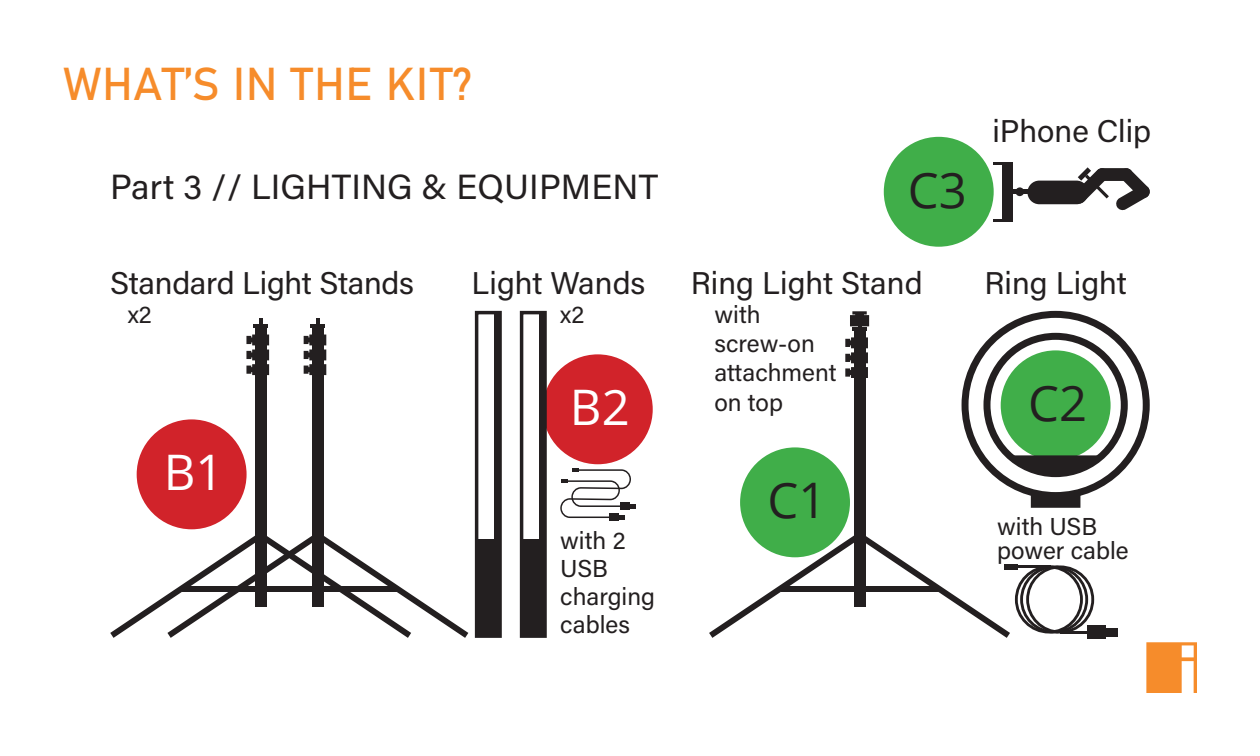
<style>
.page{position:relative;width:1260px;height:756px;background:#fff}
.page>*{position:absolute;margin:0;border:0;box-sizing:border-box;transform-origin:0 0}
.t1{font:49px "Open Sans";color:#231f20}
.t2{font:49px "Open Sans";color:#fff}
.t3{font:45.5px "Bahnschrift";letter-spacing:.01em;color:#f68c2b}
.t4{font:35px "Acumin Variable Concept";color:#231f20}
.t5{font:31.5px "Acumin Variable Concept";color:#231f20}
.t6{font:24.5px/29.4px "Acumin Variable Concept";color:#231f20}
</style>
<div class="page">
<div style="left:312px;top:326px;width:12px;height:281px;background:#231f20"></div>
<hr style="left:316px;top:319px;width:4px;height:10px;background:#231f20">
<hr style="left:311px;top:325px;width:14px;height:3px;background:#231f20">
<svg style="left:304px;top:335px;width:22px;height:40px"></svg>
<div style="left:543px;top:354px;width:110px;height:110px;background:#d1232a;border-radius:50%"></div>
<div style="left:255px;top:326px;width:12px;height:281px;background:#231f20"></div>
<svg style="left:259px;top:319px;width:3px;height:6px"></svg>
<hr style="left:253px;top:325px;width:15px;height:3px;background:#231f20">
<svg style="left:246px;top:335px;width:23px;height:40px"></svg>
<svg style="left:110px;top:535px;width:358px;height:103px"></svg>
<div style="left:854px;top:329px;width:11px;height:278px;background:#231f20"></div>
<div style="left:475px;top:311px;width:27px;height:327px;border:4px solid #231f20"></div>
<div style="left:476px;top:539px;width:25px;height:98px;background:#231f20"></div>
<div style="left:494px;top:312px;width:7px;height:325px;background:#231f20"></div>
<div style="left:520px;top:311px;width:27px;height:327px;border:4px solid #231f20"></div>
<div style="left:521px;top:539px;width:25px;height:98px;background:#231f20"></div>
<div style="left:539px;top:312px;width:7px;height:325px;background:#231f20"></div>
<div style="left:884px;top:137px;width:110px;height:110px;background:#40ae49;border-radius:50%"></div>
<svg style="left:1030px;top:503px;width:51px;height:5px"></svg>
<svg style="left:961px;top:310px;width:189px;height:193px"></svg>
<svg style="left:845px;top:311px;width:24px;height:67px"></svg>
<div style="left:609px;top:514px;width:9px;height:7px;background:#231f20"></div>
<svg style="left:560px;top:469px;width:76px;height:51px"></svg>
<div style="left:1104px;top:628px;width:13px;height:8px;background:#231f20"></div>
<div style="left:1087px;top:625px;width:18px;height:14px;background:#231f20"></div>
<svg style="left:709px;top:534px;width:385px;height:104px"></svg>
<hr style="left:1013px;top:565px;width:38px;height:3px;background:#231f20">
<hr style="left:1060px;top:631px;width:36px;height:2px;background:#231f20">
<div style="left:1003px;top:162px;width:10px;height:60px;background:#231f20"></div>
<hr style="left:1008px;top:190px;width:20px;height:4px;background:#231f20">
<svg style="left:994px;top:162px;width:9px;height:2px"></svg>
<svg style="left:994px;top:219px;width:9px;height:3px"></svg>
<div style="left:1027px;top:181px;width:61px;height:23px;background:#231f20;border-radius:12px"></div>
<svg style="left:1072px;top:167px;width:37px;height:37px"></svg>
<div style="left:1096px;top:168px;width:37px;height:13px;background:#231f20;border-radius:6px"></div>
<svg style="left:1115px;top:168px;width:35px;height:43px"></svg>
<div style="left:1015px;top:187px;width:9px;height:9px;background:#231f20;border-radius:50%"></div>
<div style="left:137px;top:419px;width:110px;height:110px;background:#d1232a;border-radius:50%"></div>
<div style="left:740px;top:447px;width:110px;height:110px;background:#40ae49;border-radius:50%"></div>
<svg style="left:1146px;top:642px;width:51px;height:51px"></svg>
<p class="t3" style="left:63px;top:50px;width:411px">WHAT’S IN THE KIT?</p>
<p class="t4" style="left:110px;top:163px;width:549px">Part 3 // LIGHTING &amp; EQUIPMENT</p>
<p class="t1" style="left:908px;top:156px;width:60px">C3</p>
<p class="t5" style="left:992px;top:109px;width:160px">iPhone Clip</p>
<p class="t5" style="left:110px;top:262px;width:305px">Standard Light Stands</p>
<p class="t5" style="left:471px;top:262px;width:176px">Light Wands</p>
<p class="t5" style="left:691px;top:262px;width:233px">Ring Light Stand</p>
<p class="t5" style="left:984px;top:262px;width:144px">Ring Light</p>
<p class="t6" style="left:128px;top:298px;width:25px">x2</p>
<p class="t6" style="left:560px;top:298px;width:25px">x2</p>
<p class="t6" style="left:714px;top:298px;width:124px">with screw-on attachment on top</p>
<p class="t1" style="left:1028px;top:370px;width:60px">C2</p>
<p class="t2" style="left:570px;top:374px;width:61px">B2</p>
<p class="t2" style="left:164px;top:439px;width:61px">B1</p>
<p class="t6" style="left:560px;top:526px;width:96px;line-height:28px">with 2<br>USB charging cables</p>
<p class="t1" style="left:768px;top:467px;width:60px">C1</p>
<p class="t6" style="left:997px;top:513px;width:133px;line-height:24.5px">with USB power cable</p>
</div>
